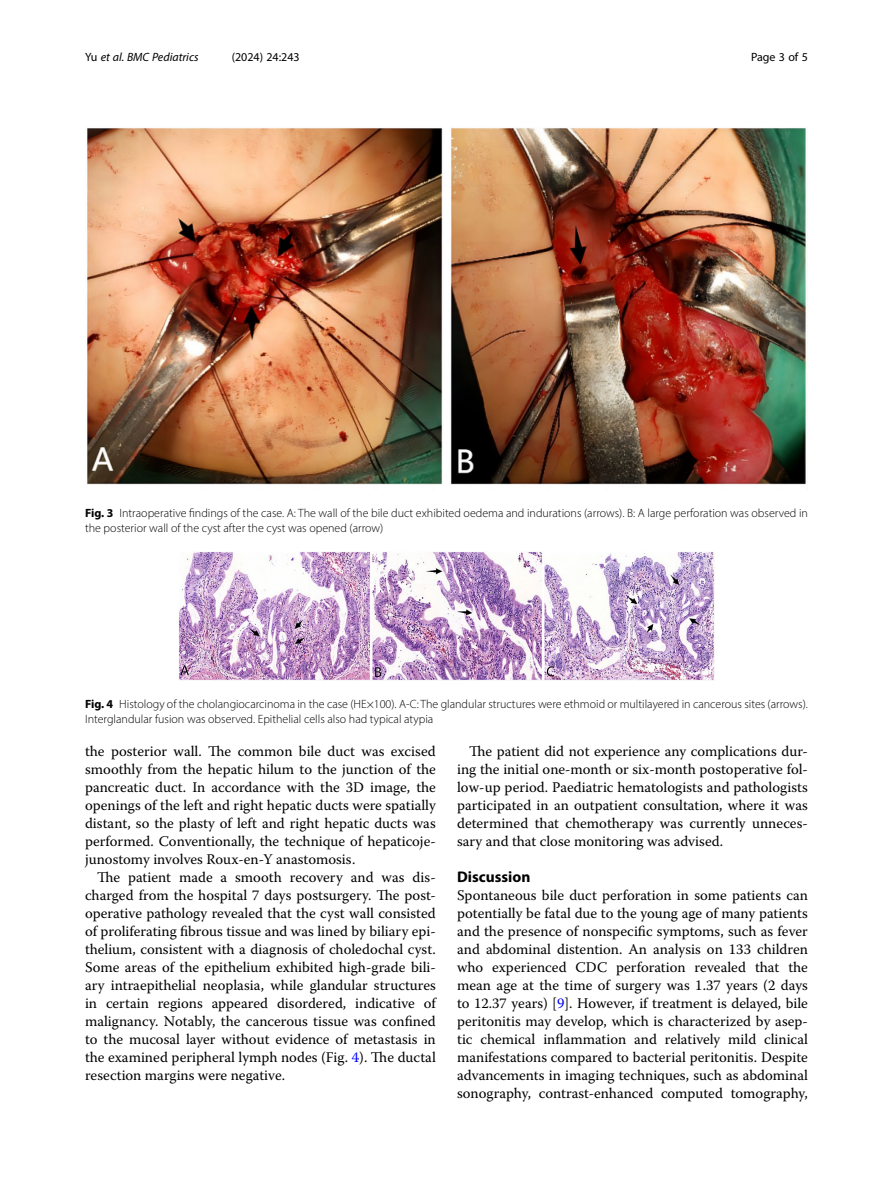
<style>
.page{position:relative;width:893px;height:1191px;background:#fff}
.page>*{position:absolute;margin:0;border:0;box-sizing:border-box;transform-origin:0 0}
.Head_1{font:700 15.45px "Myriad Pro";color:#000}
.Body_Text_Indent{font:14.7px/18px "Warnock Pro";color:#000;text-align:justify}
.Body_Text{font:14.7px/18px "Warnock Pro";color:#000;text-align:justify}
.Figure_Caption{font:300 12px/15px "Myriad Pro";color:#000}
.t1{font:italic 12px "Myriad Pro";color:#000}
.t2{font:12px "Myriad Pro";color:#000}
.s1{font-style:normal}
.s2{font-weight:700}
.s3{color:#00f}
</style>
<div class="page">
<img style="left:178px;top:551px;width:536px;height:130px">
<img style="left:86px;top:127px;width:720px;height:358px">
<p class="t1" style="left:85px;top:50px;width:115px"><span class="s1">Yu</span> et al. BMC Pediatrics</p>
<p class="t2" style="left:232px;top:50px;width:70px">(2024) 24:243</p>
<p class="t2" style="left:751px;top:50px;width:58px">Page 3 of 5</p>
<p class="Figure_Caption" style="left:85px;top:505px;width:724px"><span class="s2">Fig. 3</span> Intraoperative findings of the case. A: The wall of the bile duct exhibited oedema and indurations (arrows). B: A large perforation was observed in the posterior wall of the cyst after the cyst was opened (arrow)</p>
<p class="Figure_Caption" style="left:85px;top:696px;width:724px"><span class="s2">Fig. 4</span> Histology of the cholangiocarcinoma in the case (HE×100). A-C: The glandular structures were ethmoid or multilayered in cancerous sites (arrows).<br>Interglandular fusion was observed. Epithelial cells also had typical atypia</p>
<p class="Body_Text_Indent" style="left:85px;top:742px;width:352px">the posterior wall. The common bile duct was excised smoothly from the hepatic hilum to the junction of the pancreatic duct. In accordance with the 3D image, the openings of the left and right hepatic ducts were spatially distant, so the plasty of left and right hepatic ducts was performed. Conventionally, the technique of hepaticoje&shy;junostomy involves Roux-en-Y anastomosis.</p>
<p class="Body_Text_Indent" style="left:85px;top:868px;width:352px;text-indent:12px">The patient made a smooth recovery and was dis&shy;charged from the hospital 7 days postsurgery. The post&shy;operative pathology revealed that the cyst wall consisted of proliferating fibrous tissue and was lined by biliary epi&shy;thelium, consistent with a diagnosis of choledochal cyst.<br>Some areas of the epithelium exhibited high-grade bili&shy;ary intraepithelial neoplasia, while glandular structures in certain regions appeared disordered, indicative of malignancy. Notably, the cancerous tissue was confined to the mucosal layer without evidence of metastasis in the examined peripheral lymph nodes (Fig. <span class="s3">4</span>). The ductal resection margins were negative.</p>
<p class="Body_Text_Indent" style="left:457px;top:742px;width:352px;text-indent:12px">The patient did not experience any complications dur&shy;ing the initial one-month or six-month postoperative fol&shy;low-up period. Paediatric hematologists and pathologists participated in an outpatient consultation, where it was determined that chemotherapy was currently unneces&shy;sary and that close monitoring was advised.</p>
<p class="Head_1" style="left:457px;top:867px;width:75px">Discussion</p>
<p class="Body_Text" style="left:457px;top:886px;width:352px">Spontaneous bile duct perforation in some patients can potentially be fatal due to the young age of many patients and the presence of nonspecific symptoms, such as fever and abdominal distention. An analysis on 133 children who experienced CDC perforation revealed that the mean age at the time of surgery was 1.37 years (2 days to 12.37 years) [<span class="s3">9</span>]. However, if treatment is delayed, bile peritonitis may develop, which is characterized by asep&shy;tic chemical inflammation and relatively mild clinical manifestations compared to bacterial peritonitis. Despite advancements in imaging techniques, such as abdominal sonography, contrast-enhanced computed tomography,</p>
</div>
